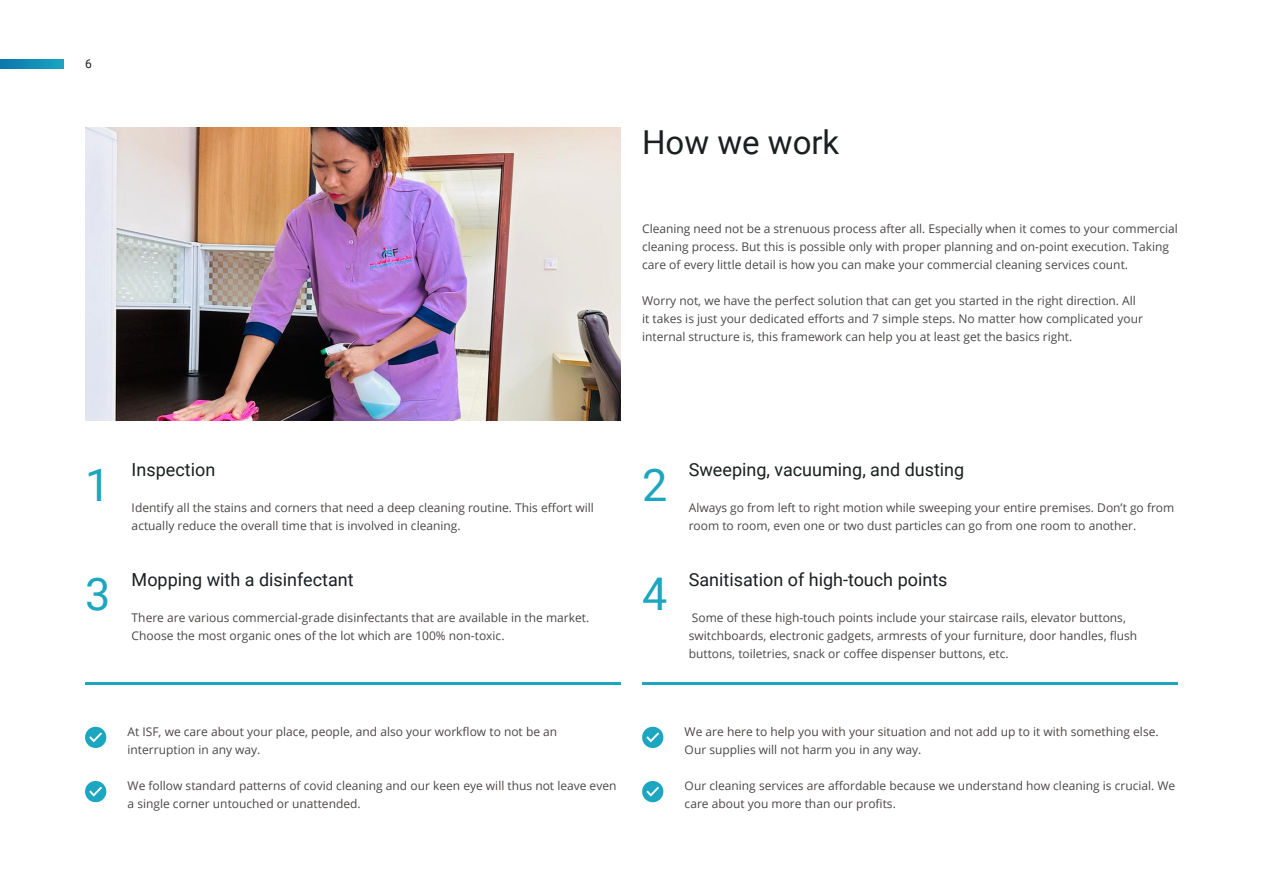
<style>
.page{position:relative;width:1263px;height:893px;background:#fff}
.page>*{position:absolute;margin:0;border:0;box-sizing:border-box;transform-origin:0 0}
.t1{font:45px "Roboto";color:#1ca6c0}
.t2{font:33px "Roboto";color:#1a1f1f}
.t3{font:18px "Roboto";color:#1a1f1f}
.t4{font:12px/18px "Open Sans";color:#4b4847}
.t5{font:12px "Roboto";color:#1a1f1f}
</style>
<div class="page">
<img style="left:85px;top:128px;width:536px;height:292px">
<svg style="left:642px;top:781px;width:21px;height:21px"></svg>
<svg style="left:642px;top:727px;width:21px;height:21px"></svg>
<svg style="left:85px;top:781px;width:21px;height:21px"></svg>
<svg style="left:85px;top:727px;width:21px;height:21px"></svg>
<hr style="left:642px;top:682px;width:536px;height:2px;background:#1ca6c0">
<hr style="left:85px;top:682px;width:536px;height:2px;background:#1ca6c0">
<svg style="left:0;top:60px;width:64px;height:8px"></svg>
<p class="t5" style="left:85px;top:55px;width:8px">6</p>
<h2 class="t2" style="left:642px;top:119px;width:199px">How we work</h2>
<p class="t4" style="left:642px;top:220px;width:537px">Cleaning need not be a strenuous process after all. Especially when it comes to your commercial cleaning process. But this is possible only with proper planning and on-point execution. Taking care of every little detail is how you can make your commercial cleaning services count.</p>
<p class="t4" style="left:642px;top:292px;width:502px">Worry not, we have the perfect solution that can get you started in the right direction. All it takes is just your dedicated efforts and 7 simple steps. No matter how complicated your internal structure is, this framework can help you at least get the basics right.</p>
<h1 class="t1" style="left:85px;top:453px;width:27px">1</h1>
<h1 class="t1" style="left:85px;top:563px;width:27px">3</h1>
<h3 class="t3" style="left:132px;top:457px;width:85px">Inspection</h3>
<p class="t4" style="left:132px;top:498px;width:464px">Identify all the stains and corners that need a deep cleaning routine. This effort will</p>
<p class="t4" style="left:132px;top:516px;width:330px">actually reduce the overall time that is involved in cleaning.</p>
<h3 class="t3" style="left:132px;top:567px;width:224px">Mopping with a disinfectant</h3>
<p class="t4" style="left:132px;top:608px;width:459px">There are various commercial-grade disinfectants that are available in the market.</p>
<p class="t4" style="left:132px;top:626px;width:374px">Choose the most organic ones of the lot which are 100% non-toxic.</p>
<p class="t4" style="left:128px;top:722px;width:431px">At ISF, we care about your place, people, and also your workflow to not be an interruption in any way.</p>
<p class="t4" style="left:128px;top:776px;width:490px">We follow standard patterns of covid cleaning and our keen eye will thus not leave even a single corner untouched or unattended.</p>
<h1 class="t1" style="left:642px;top:453px;width:27px">2</h1>
<h1 class="t1" style="left:642px;top:563px;width:27px">4</h1>
<h3 class="t3" style="left:689px;top:457px;width:277px">Sweeping, vacuuming, and dusting</h3>
<p class="t4" style="left:689px;top:498px;width:487px">Always go from left to right motion while sweeping your entire premises. Don’t go from room to room, even one or two dust particles can go from one room to another.</p>
<h3 class="t3" style="left:689px;top:567px;width:260px">Sanitisation of high-touch points</h3>
<p class="t4" style="left:689px;top:608px;width:450px">Some of these high-touch points include your staircase rails, elevator buttons, switchboards, electronic gadgets, armrests of your furniture, door handles, flush buttons, toiletries, snack or coffee dispenser buttons, etc.</p>
<p class="t4" style="left:685px;top:722px;width:475px">We are here to help you with your situation and not add up to it with something else.<br>Our supplies will not harm you in any way.</p>
<p class="t4" style="left:685px;top:776px;width:492px">Our cleaning services are affordable because we understand how cleaning is crucial. We care about you more than our profits.</p>
</div>
